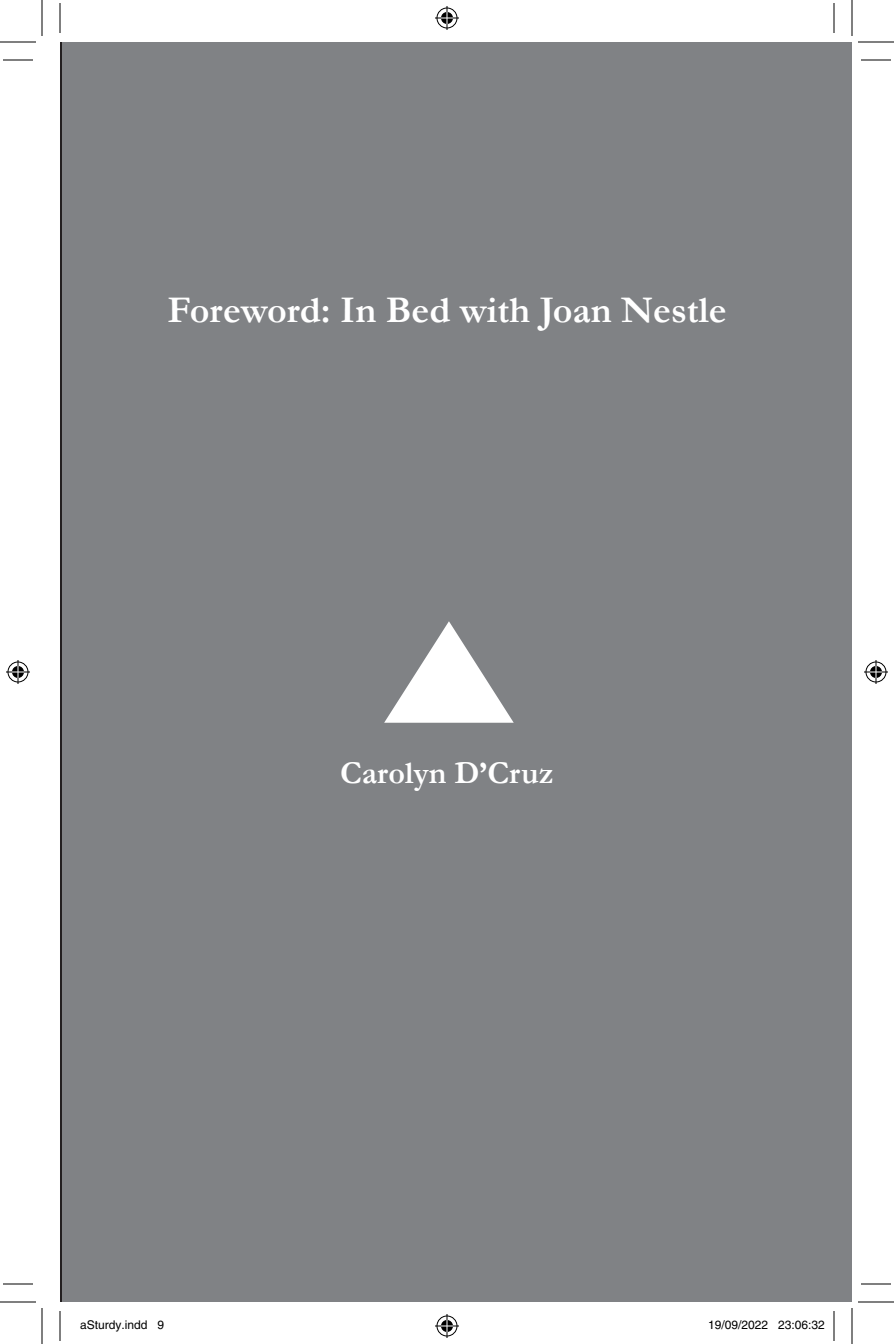
<style>
.page{position:relative;width:894px;height:1344px;background:#fff}
.page>*{position:absolute;margin:0;border:0;box-sizing:border-box;transform-origin:0 0}
.t1{font:700 38px "Garamond";color:#fff}
.t2{font:700 32px "Garamond";color:#fff}
.t3{font:12px "Helvetica";color:#000}
</style>
<div class="page">
<div style="left:60px;top:42px;width:792px;height:1260px;background:#808285"></div>
<svg style="left:384px;top:621px;width:130px;height:102px"></svg>
<hr style="left:3px;top:60px;width:30px;height:1px;background:#000">
<hr style="left:861px;top:60px;width:30px;height:1px;background:#000">
<hr style="left:3px;top:1284px;width:30px;height:1px;background:#000">
<hr style="left:861px;top:1284px;width:30px;height:1px;background:#000">
<hr style="left:60px;top:3px;width:1px;height:30px;background:#000">
<hr style="left:60px;top:1311px;width:1px;height:30px;background:#000">
<hr style="left:834px;top:3px;width:1px;height:30px;background:#000">
<hr style="left:834px;top:1311px;width:1px;height:30px;background:#000">
<hr style="left:0;top:42px;width:36px;height:1px;background:#000">
<hr style="left:858px;top:42px;width:36px;height:1px;background:#000">
<hr style="left:0;top:1302px;width:36px;height:1px;background:#000">
<hr style="left:858px;top:1302px;width:36px;height:1px;background:#000">
<hr style="left:42px;top:0;width:1px;height:36px;background:#000">
<hr style="left:42px;top:1308px;width:1px;height:36px;background:#000">
<hr style="left:852px;top:0;width:1px;height:36px;background:#000">
<hr style="left:852px;top:1308px;width:1px;height:36px;background:#000">
<svg style="left:435px;top:6px;width:24px;height:24px"></svg>
<svg style="left:435px;top:1314px;width:24px;height:24px"></svg>
<svg style="left:6px;top:660px;width:24px;height:24px"></svg>
<svg style="left:864px;top:660px;width:24px;height:24px"></svg>
<div style="left:749px;top:1321px;width:5px;height:8px;border:1px solid #fff;border-radius:50%"></div>
<div style="left:748px;top:1320px;width:7px;height:10px;border:1px solid #fff;border-radius:50%"></div>
<h1 class="t1" style="left:168px;top:289px;width:560px">Foreword: In Bed with Joan Nestle</h1>
<h2 class="t2" style="left:340px;top:755px;width:215px">Carolyn D’Cruz</h2>
<p class="t3" style="left:80px;top:1318px;width:86px">aSturdy.indd 9</p>
<p class="t3" style="left:708px;top:1318px;width:118px">19/09/2022 23:06:32</p>
</div>
